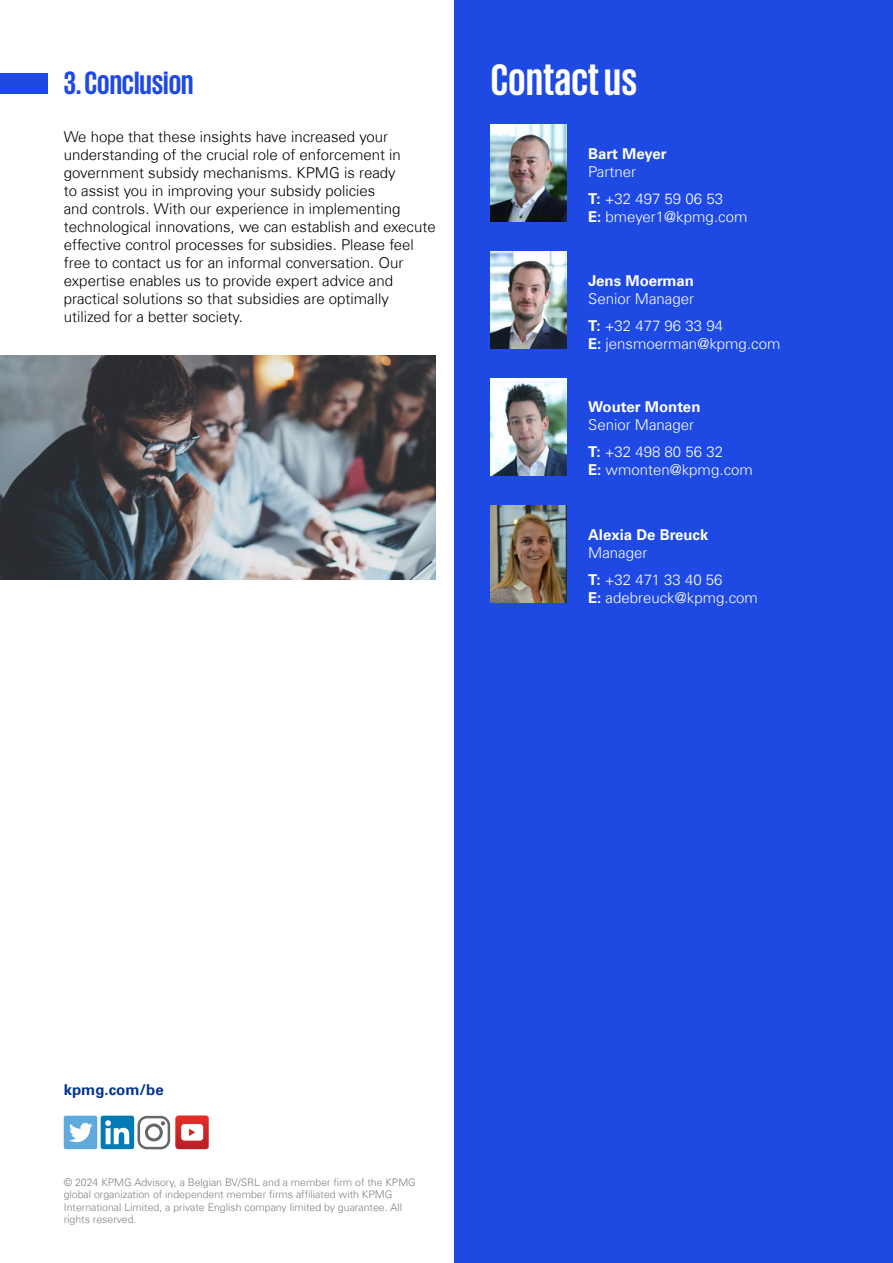
<style>
.page{position:relative;width:893px;height:1263px;background:#fff}
.page>*{position:absolute;margin:0;border:0;box-sizing:border-box;transform-origin:0 0}
.t1{font:700 45px "KPMG";letter-spacing:.01em;color:#fff}
.t2{font:700 33px "KPMG";color:#1e49e2}
.t3{font:300 15px/18px "Universfor KPMG";color:#000}
.t4{font:300 15px/27px "Universfor KPMG";color:#fff}
.t5{font:700 15px "Universfor KPMG";color:#fff}
.t6{font:700 15px "Universfor KPMG";color:#00338d}
.t7{font:300 10.5px/12.6px "Universfor KPMG";color:#808080}
.s1{font-weight:700}
</style>
<div class="page">
<div style="left:101px;top:1116px;width:33px;height:33px;background:#007bb6;border-radius:2px"></div>
<svg style="left:105px;top:1120px;width:24px;height:24px"></svg>
<div style="left:64px;top:1116px;width:33px;height:33px;background:#60a9dd;border-radius:2px"></div>
<svg style="left:69px;top:1123px;width:24px;height:19px"></svg>
<svg style="left:138px;top:1115px;width:71px;height:34px"></svg>
<div style="left:454px;top:0;width:439px;height:1263px;background:#1e4ae3"></div>
<img style="left:491px;top:379px;width:76px;height:96px">
<img style="left:491px;top:506px;width:76px;height:97px">
<img style="left:491px;top:252px;width:76px;height:97px">
<img style="left:491px;top:125px;width:76px;height:97px">
<img style="left:0;top:356px;width:436px;height:224px">
<div style="left:0;top:73px;width:47px;height:21px;background:#1e49e2"></div>
<h2 class="t2" style="left:64px;top:66px;width:131px">3. Conclusion</h2>
<p class="t3" style="left:64px;top:127px;width:373px">We hope that these insights have increased your understanding of the crucial role of enforcement in government subsidy mechanisms. KPMG is ready<br>to assist you in improving your subsidy policies<br>and controls. With our experience in implementing technological innovations, we can establish and execute effective control processes for subsidies. Please feel free to contact us for an informal conversation. Our expertise enables us to provide expert advice and practical solutions so that subsidies are optimally utilized for a better society.</p>
<h1 class="t1" style="left:491px;top:57px;width:148px">Contact us</h1>
<p class="t5" style="left:588px;top:145px;width:80px">Bart Meyer</p>
<p class="t4" style="left:588px;top:158px;width:136px">Partner<br><span class="s1">T:</span> +32 497 59 06 53</p>
<p class="t4" style="left:588px;top:203px;width:161px"><span class="s1">E:</span> bmeyer1@kpmg.com</p>
<p class="t5" style="left:588px;top:271px;width:107px">Jens Moerman</p>
<p class="t4" style="left:588px;top:285px;width:136px">Senior Manager<br><span class="s1">T:</span> +32 477 96 33 94</p>
<p class="t4" style="left:588px;top:330px;width:194px"><span class="s1">E:</span> jensmoerman@kpmg.com</p>
<p class="t5" style="left:588px;top:398px;width:114px">Wouter Monten</p>
<p class="t4" style="left:588px;top:412px;width:136px">Senior Manager<br><span class="s1">T:</span> +32 498 80 56 32</p>
<p class="t4" style="left:588px;top:457px;width:166px"><span class="s1">E:</span> wmonten@kpmg.com</p>
<p class="t5" style="left:588px;top:525px;width:122px">Alexia De Breuck</p>
<p class="t4" style="left:588px;top:539px;width:136px">Manager<br><span class="s1">T:</span> +32 471 33 40 56</p>
<p class="t4" style="left:588px;top:584px;width:171px"><span class="s1">E:</span> adebreuck@kpmg.com</p>
<p class="t6" style="left:64px;top:1081px;width:101px">kpmg.com/be</p>
<p class="t7" style="left:64px;top:1175px;width:354px">© 2024 KPMG Advisory, a Belgian BV/SRL and a member firm of the KPMG global organization of independent member firms affiliated with KPMG International Limited, a private English company limited by guarantee. All rights reserved.</p>
</div>
